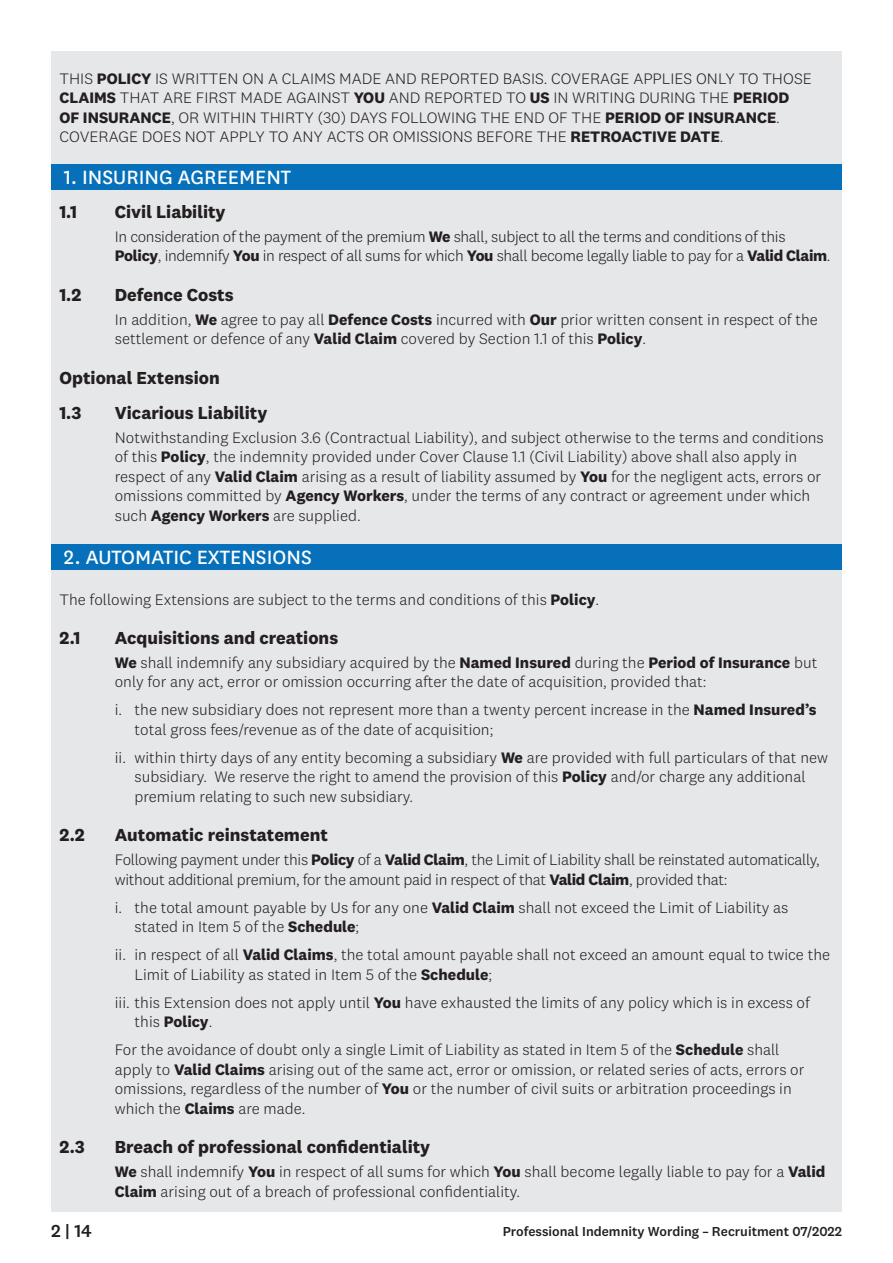
<style>
.page{position:relative;width:893px;height:1263px;background:#fff}
.page>*{position:absolute;margin:0;border:0;box-sizing:border-box;transform-origin:0 0}
.t1{font:22.5px "National";color:#fff}
.t2{font:700 18px/35.2px "National 2";color:#231f20}
.t3{font:500 18px "National 2";color:#231f20}
.t4{font:300 15.75px/19.5px "National 2";color:#231f20}
.t5{font:300 15.75px/19.5px "National 2";letter-spacing:-.02em;color:#231f20}
.t6{font:500 13.5px "National 2";color:#231f20}
.s1{font-weight:700}
</style>
<div class="page">
<div style="left:51px;top:51px;width:791px;height:1161px;background:#e6e7e9"></div>
<div style="left:51px;top:165px;width:791px;height:25px;background:#0671ba"></div>
<div style="left:51px;top:544px;width:791px;height:26px;background:#0671ba"></div>
<p class="t4" style="left:60px;top:68px;width:754px">THIS <span class="s1">POLICY</span> IS WRITTEN ON A CLAIMS MADE AND REPORTED BASIS. COVERAGE APPLIES ONLY TO THOSE <span class="s1">CLAIMS</span> THAT ARE FIRST MADE AGAINST <span class="s1">YOU</span> AND REPORTED TO <span class="s1">US</span> IN WRITING DURING THE <span class="s1">PERIOD OF INSURANCE</span>, OR WITHIN THIRTY (30) DAYS FOLLOWING THE END OF THE <span class="s1">PERIOD OF INSURANCE</span>.<br>COVERAGE DOES NOT APPLY TO ANY ACTS OR OMISSIONS BEFORE THE <span class="s1">RETROACTIVE DATE</span>.</p>
<h1 class="t1" style="left:64px;top:162px;width:229px">1. INSURING AGREEMENT</h1>
<p class="t2" style="left:60px;top:194px;width:19px">1.1</p>
<p class="t2" style="left:115px;top:194px;width:112px">Civil Liability</p>
<p class="t5" style="left:115px;top:227px;width:717px">In consideration of the payment of the premium <span class="s1">We</span> shall, subject to all the terms and conditions of this<br><span class="s1">Policy</span>, indemnify <span class="s1">You</span> in respect of all sums for which <span class="s1">You</span> shall become legally liable to pay for a <span class="s1">Valid Claim</span>.</p>
<p class="t2" style="left:60px;top:277px;width:23px">1.2</p>
<p class="t2" style="left:115px;top:277px;width:120px">Defence Costs</p>
<p class="t4" style="left:115px;top:309px;width:704px">In addition, <span class="s1">We</span> agree to pay all <span class="s1">Defence Costs</span> incurred with <span class="s1">Our</span> prior written consent in respect of the settlement or defence of any <span class="s1">Valid Claim</span> covered by Section 1.1 of this <span class="s1">Policy</span>.</p>
<p class="t2" style="left:60px;top:360px;width:162px">Optional Extension<br>1.3</p>
<p class="t2" style="left:115px;top:395px;width:154px">Vicarious Liability</p>
<p class="t4" style="left:115px;top:427px;width:710px">Notwithstanding Exclusion 3.6 (Contractual Liability), and subject otherwise to the terms and conditions of this <span class="s1">Policy</span>, the indemnity provided under Cover Clause 1.1 (Civil Liability) above shall also apply in respect of any <span class="s1">Valid Claim</span> arising as a result of liability assumed by <span class="s1">You</span> for the negligent acts, errors or omissions committed by <span class="s1">Agency Workers</span>, under the terms of any contract or agreement under which such <span class="s1">Agency Workers</span> are supplied.</p>
<h1 class="t1" style="left:64px;top:542px;width:250px">2. AUTOMATIC EXTENSIONS</h1>
<p class="t4" style="left:60px;top:589px;width:541px">The following Extensions are subject to the terms and conditions of this <span class="s1">Policy</span>.</p>
<p class="t2" style="left:60px;top:620px;width:23px">2.1</p>
<p class="t2" style="left:115px;top:620px;width:225px">Acquisitions and creations</p>
<p class="t4" style="left:115px;top:653px;width:704px"><span class="s1">We</span> shall indemnify any subsidiary acquired by the <span class="s1">Named Insured</span> during the <span class="s1">Period of Insurance</span> but only for any act, error or omission occurring after the date of acquisition, provided that:</p>
<p class="t4" style="left:135px;top:700px;width:684px;text-indent:-20px">i. the new subsidiary does not represent more than a twenty percent increase in the <span class="s1">Named Insured’s </span>total gross fees/revenue as of the date of acquisition;</p>
<p class="t4" style="left:135px;top:748px;width:695px;text-indent:-20px">ii. within thirty days of any entity becoming a subsidiary <span class="s1">We</span> are provided with full particulars of that new subsidiary. We reserve the right to amend the provision of this <span class="s1">Policy</span> and/or charge any additional premium relating to such new subsidiary.</p>
<p class="t2" style="left:60px;top:817px;width:27px">2.2</p>
<p class="t2" style="left:115px;top:817px;width:215px">Automatic reinstatement</p>
<p class="t5" style="left:115px;top:850px;width:707px">Following payment under this <span class="s1">Policy</span> of a <span class="s1">Valid Claim</span>, the Limit of Liability shall be reinstated automatically, without additional premium, for the amount paid in respect of that <span class="s1">Valid Claim</span>, provided that:</p>
<p class="t4" style="left:135px;top:897px;width:655px;text-indent:-20px">i. the total amount payable by Us for any one <span class="s1">Valid Claim</span> shall not exceed the Limit of Liability as stated in Item 5 of the <span class="s1">Schedule</span>;</p>
<p class="t4" style="left:135px;top:945px;width:697px;text-indent:-20px">ii. in respect of all <span class="s1">Valid Claims</span>, the total amount payable shall not exceed an amount equal to twice the<br>Limit of Liability as stated in Item 5 of the <span class="s1">Schedule</span>;</p>
<p class="t4" style="left:135px;top:992px;width:677px;text-indent:-20px">iii. this Extension does not apply until <span class="s1">You</span> have exhausted the limits of any policy which is in excess of this <span class="s1">Policy</span>.</p>
<p class="t4" style="left:115px;top:1040px;width:691px">For the avoidance of doubt only a single Limit of Liability as stated in Item 5 of the <span class="s1">Schedule</span> shall apply to <span class="s1">Valid Claims</span> arising out of the same act, error or omission, or related series of acts, errors or omissions, regardless of the number of <span class="s1">You</span> or the number of civil suits or arbitration proceedings in which the <span class="s1">Claims</span> are made.</p>
<p class="t2" style="left:60px;top:1129px;width:27px">2.3</p>
<p class="t2" style="left:115px;top:1129px;width:317px">Breach of professional confidentiality</p>
<p class="t4" style="left:115px;top:1162px;width:712px"><span class="s1">We</span> shall indemnify <span class="s1">You</span> in respect of all sums for which <span class="s1">You</span> shall become legally liable to pay for a <span class="s1">Valid<br>Claim</span> arising out of a breach of professional confidentiality.</p>
<p class="t3" style="left:51px;top:1220px;width:42px">2 | 14</p>
<p class="t6" style="left:503px;top:1223px;width:341px">Professional Indemnity Wording – Recruitment 07/2022</p>
</div>
